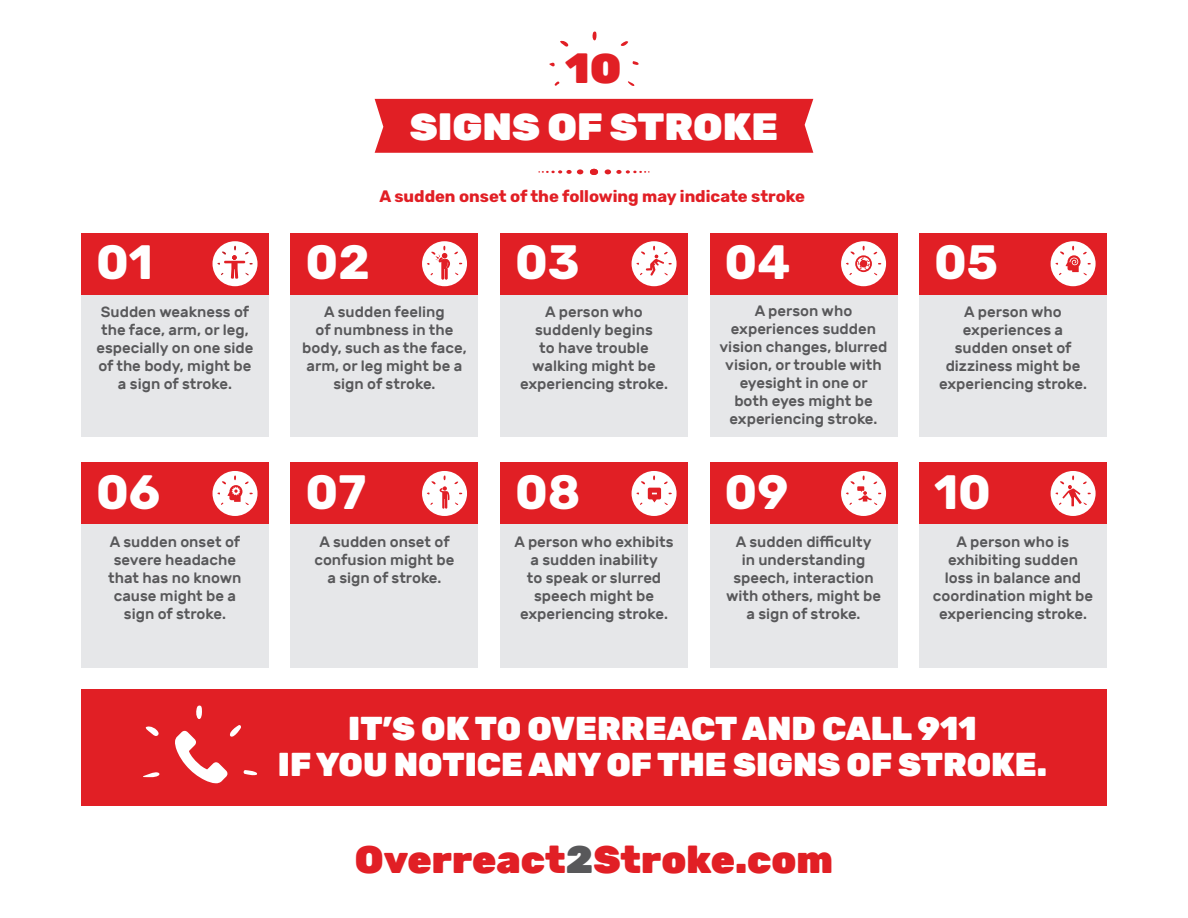
<style>
.page{position:relative;width:1188px;height:918px;background:#fff}
.page>*{position:absolute;margin:0;border:0;box-sizing:border-box;transform-origin:0 0}
.t1{font:700 48px "Rubik";color:#fff}
.t2{font:900 42.15px "Rubik";color:#e11f25;scale:1.05 1}
.t3{font:900 39px "Rubik";color:#e11f25}
.t4{font:900 37.95px "Rubik";color:#fff;scale:1.05 1}
.t5{font:900 33px/36px "Rubik";color:#fff;text-align:center}
.t6{font:700 16.5px "Rubik";color:#e11f25}
.t7{font:500 15px/18px "Rubik";color:#58585a;text-align:center}
.s1{color:#58585a}
</style>
<div class="page">
<div style="left:375px;top:99px;width:438px;height:54px;background:#e11f25"></div>
<svg style="left:592px;top:31px;width:5px;height:10px"></svg>
<svg style="left:560px;top:40px;width:9px;height:7px"></svg>
<svg style="left:549px;top:62px;width:6px;height:5px"></svg>
<svg style="left:632px;top:61px;width:7px;height:4px"></svg>
<svg style="left:620px;top:41px;width:9px;height:5px"></svg>
<svg style="left:554px;top:81px;width:5px;height:5px"></svg>
<svg style="left:628px;top:81px;width:6px;height:5px"></svg>
<svg style="left:538px;top:169px;width:45px;height:5px"></svg>
<svg style="left:605px;top:169px;width:45px;height:5px"></svg>
<div style="left:590px;top:169px;width:8px;height:6px;background:#e11f25;border-radius:50%"></div>
<div style="left:81px;top:233px;width:188px;height:204px;background:#e6e7e9"></div>
<div style="left:81px;top:233px;width:188px;height:61px;background:#e11f25"></div>
<div style="left:500px;top:233px;width:188px;height:204px;background:#e6e7e9"></div>
<div style="left:500px;top:233px;width:188px;height:61px;background:#e11f25"></div>
<div style="left:710px;top:233px;width:187px;height:204px;background:#e6e7e9"></div>
<div style="left:710px;top:233px;width:187px;height:61px;background:#e11f25"></div>
<div style="left:919px;top:233px;width:188px;height:204px;background:#e6e7e9"></div>
<div style="left:919px;top:233px;width:188px;height:61px;background:#e11f25"></div>
<div style="left:291px;top:233px;width:187px;height:204px;background:#e6e7e9"></div>
<div style="left:291px;top:233px;width:187px;height:61px;background:#e11f25"></div>
<div style="left:500px;top:463px;width:188px;height:204px;background:#e6e7e9"></div>
<div style="left:500px;top:463px;width:188px;height:61px;background:#e11f25"></div>
<div style="left:710px;top:463px;width:187px;height:204px;background:#e6e7e9"></div>
<div style="left:710px;top:463px;width:187px;height:61px;background:#e11f25"></div>
<div style="left:919px;top:463px;width:188px;height:204px;background:#e6e7e9"></div>
<div style="left:919px;top:463px;width:188px;height:61px;background:#e11f25"></div>
<div style="left:291px;top:463px;width:187px;height:204px;background:#e6e7e9"></div>
<div style="left:291px;top:463px;width:187px;height:61px;background:#e11f25"></div>
<div style="left:81px;top:463px;width:188px;height:204px;background:#e6e7e9"></div>
<div style="left:81px;top:463px;width:188px;height:61px;background:#e11f25"></div>
<div style="left:81px;top:689px;width:1026px;height:117px;background:#e11f25"></div>
<div style="left:1051px;top:241px;width:45px;height:45px;background:#fff;border-radius:50%"></div>
<svg style="left:1055px;top:246px;width:36px;height:29px"></svg>
<div style="left:632px;top:241px;width:45px;height:45px;background:#fff;border-radius:50%"></div>
<svg style="left:636px;top:246px;width:36px;height:30px"></svg>
<div style="left:841px;top:241px;width:45px;height:45px;background:#fff;border-radius:50%"></div>
<svg style="left:846px;top:246px;width:35px;height:29px"></svg>
<div style="left:213px;top:471px;width:45px;height:45px;background:#fff;border-radius:50%"></div>
<svg style="left:217px;top:475px;width:36px;height:30px"></svg>
<div style="left:422px;top:471px;width:45px;height:45px;background:#fff;border-radius:50%"></div>
<svg style="left:427px;top:475px;width:35px;height:34px"></svg>
<div style="left:632px;top:471px;width:45px;height:45px;background:#fff;border-radius:50%"></div>
<svg style="left:636px;top:475px;width:36px;height:30px"></svg>
<div style="left:841px;top:471px;width:45px;height:45px;background:#fff;border-radius:50%"></div>
<svg style="left:846px;top:475px;width:35px;height:30px"></svg>
<div style="left:213px;top:241px;width:45px;height:45px;background:#fff;border-radius:50%"></div>
<svg style="left:217px;top:246px;width:36px;height:33px"></svg>
<div style="left:1051px;top:471px;width:45px;height:45px;background:#fff;border-radius:50%"></div>
<svg style="left:1055px;top:475px;width:36px;height:31px"></svg>
<div style="left:422px;top:241px;width:45px;height:45px;background:#fff;border-radius:50%"></div>
<svg style="left:427px;top:246px;width:35px;height:34px"></svg>
<svg style="left:146px;top:726px;width:13px;height:10px"></svg>
<svg style="left:143px;top:772px;width:17px;height:6px"></svg>
<svg style="left:175px;top:705px;width:82px;height:78px"></svg>
<p class="t1" style="left:96px;top:234px;width:59px">01</p>
<p class="t7" style="left:96px;top:303px;width:159px">Sudden weakness of the face, arm, or leg, especially on one side of the body, might be a sign of stroke.</p>
<p class="t1" style="left:96px;top:464px;width:66px">06</p>
<p class="t7" style="left:108px;top:533px;width:135px">A sudden onset of severe headache that has no known cause might be a sign of stroke.</p>
<p class="t2" style="left:565px;top:44px;width:55px">10</p>
<p class="t4" style="left:410px;top:104px;width:352px">SIGNS OF STROKE</p>
<p class="t6" style="left:379px;top:186px;width:427px">A sudden onset of the following may indicate stroke</p>
<p class="t1" style="left:306px;top:234px;width:66px">02</p>
<p class="t1" style="left:515px;top:234px;width:66px">03</p>
<p class="t1" style="left:725px;top:234px;width:67px">04</p>
<p class="t1" style="left:934px;top:234px;width:66px">05</p>
<p class="t7" style="left:302px;top:303px;width:166px">A sudden feeling<br>of numbness in the body, such as the face, arm, or leg might be a sign of stroke.</p>
<p class="t7" style="left:520px;top:303px;width:149px">A person who suddenly begins<br>to have trouble walking might be experiencing stroke.</p>
<p class="t7" style="left:719px;top:302px;width:170px">A person who experiences sudden vision changes, blurred vision, or trouble with eyesight in one or<br>both eyes might be experiencing stroke.</p>
<p class="t7" style="left:939px;top:303px;width:149px">A person who experiences a sudden onset of dizziness might be experiencing stroke.</p>
<p class="t1" style="left:306px;top:464px;width:62px">07</p>
<p class="t1" style="left:515px;top:464px;width:67px">08</p>
<p class="t1" style="left:725px;top:464px;width:65px">09</p>
<p class="t1" style="left:934px;top:464px;width:59px">10</p>
<p class="t7" style="left:314px;top:533px;width:142px">A sudden onset of confusion might be a sign of stroke.</p>
<p class="t7" style="left:514px;top:533px;width:161px">A person who exhibits a sudden inability<br>to speak or slurred speech might be experiencing stroke.</p>
<p class="t7" style="left:726px;top:533px;width:156px">A sudden difficulty<br>in understanding speech, interaction with others, might be a sign of stroke.</p>
<p class="t7" style="left:933px;top:533px;width:162px">A person who is exhibiting sudden loss in balance and coordination might be experiencing stroke.</p>
<p class="t5" style="left:278px;top:711px;width:771px">IT’S OK TO OVERREACT AND CALL 911<br>IF YOU NOTICE ANY OF THE SIGNS OF STROKE.</p>
<p class="t3" style="left:355px;top:837px;width:480px">Overreact<span class="s1">2</span>Stroke.com</p>
</div>
